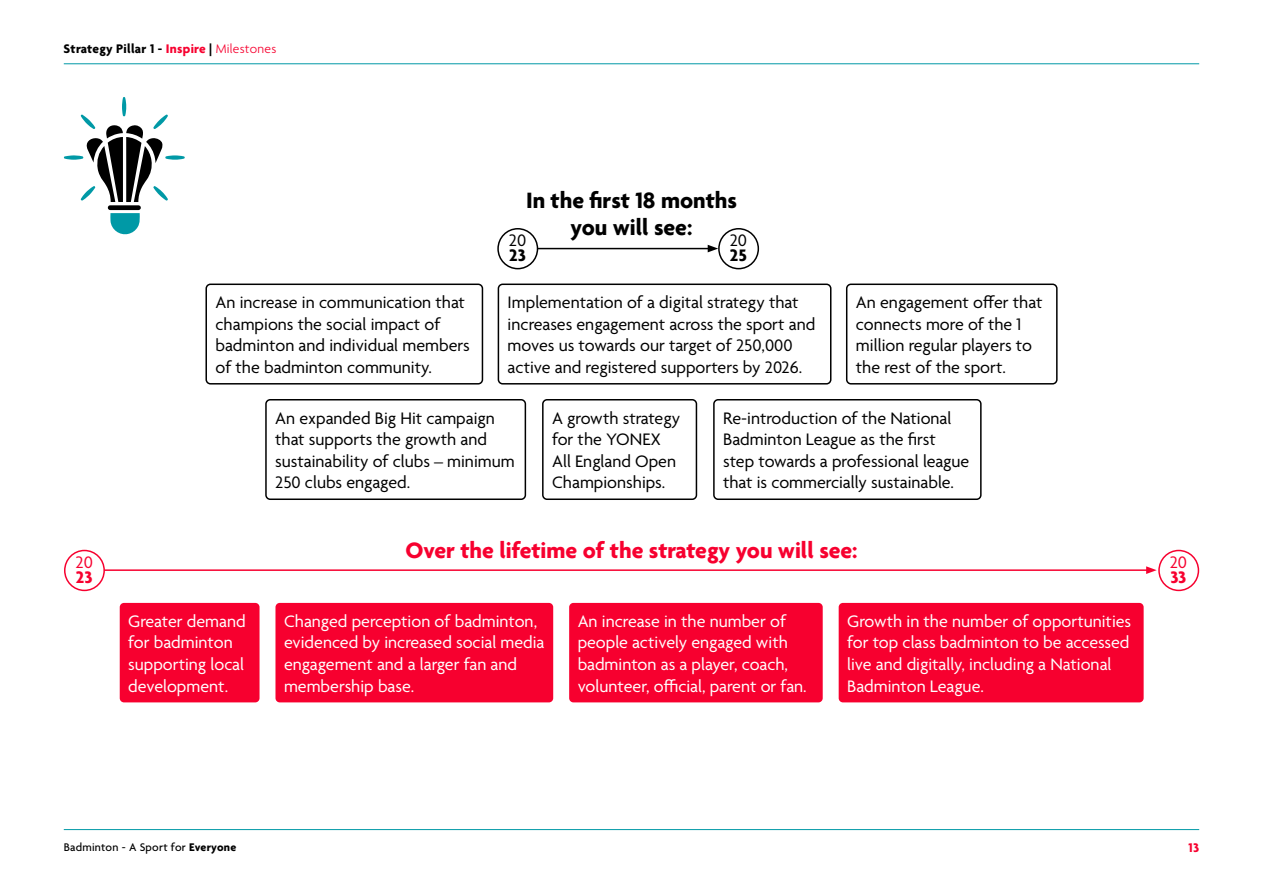
<style>
.page{position:relative;width:1263px;height:893px;background:#fff}
.page>*{position:absolute;margin:0;border:0;box-sizing:border-box;transform-origin:0 0}
.t1{font:700 24px "Agenda";color:#f7002f}
.t2{font:700 24px "Agenda";color:#000}
.t3{font:18px/21.6px "Agenda";color:#000}
.t4{font:18px/21.6px "Agenda";color:#fff}
.t5{font:18px "Agenda";color:#f7002f}
.t6{font:700 18px "Agenda";color:#f7002f}
.t7{font:700 18px "Agenda";color:#000}
.t8{font:700 13.5px "Agenda";letter-spacing:.02em;color:#000}
.t9{font:700 13.5px "Agenda";color:#f7002f}
.t10{font:500 12px "Agenda";letter-spacing:.02em;color:#000}
.s1{color:#f7002f}
.s2{font-weight:300;color:#f7002f}
.s3{font-weight:700}
</style>
<div class="page">
<hr style="left:64px;top:63px;width:1135px;height:1px;background:#0099a6">
<hr style="left:64px;top:829px;width:1135px;height:1px;background:#0099a6">
<hr style="left:91px;top:569px;width:1057px;height:2px;background:#f7002f">
<svg style="left:1146px;top:566px;width:11px;height:8px"></svg>
<div style="left:65px;top:550px;width:39px;height:40px;background:#fff;border-radius:50%"></div>
<div style="left:64px;top:550px;width:41px;height:41px;border:2px solid #f7002f;border-radius:50%"></div>
<hr style="left:522px;top:248px;width:188px;height:1px;background:#000">
<svg style="left:708px;top:245px;width:10px;height:7px"></svg>
<div style="left:120px;top:603px;width:140px;height:99px;background:#f7002f;border-radius:4px"></div>
<div style="left:275px;top:603px;width:278px;height:99px;background:#f7002f;border-radius:4px"></div>
<div style="left:569px;top:603px;width:254px;height:99px;background:#f7002f;border-radius:4px"></div>
<div style="left:839px;top:603px;width:304px;height:99px;background:#f7002f;border-radius:4px"></div>
<div style="left:205px;top:284px;width:278px;height:101px;border:2px solid #000;border-radius:4px"></div>
<div style="left:498px;top:284px;width:333px;height:101px;border:2px solid #000;border-radius:4px"></div>
<div style="left:846px;top:284px;width:211px;height:101px;border:2px solid #000;border-radius:4px"></div>
<div style="left:265px;top:399px;width:261px;height:101px;border:2px solid #000;border-radius:4px"></div>
<div style="left:542px;top:399px;width:155px;height:101px;border:2px solid #000;border-radius:4px"></div>
<div style="left:713px;top:399px;width:268px;height:101px;border:2px solid #000;border-radius:4px"></div>
<div style="left:1158px;top:550px;width:41px;height:41px;border:2px solid #f7002f;border-radius:50%"></div>
<div style="left:498px;top:229px;width:39px;height:40px;background:#fff;border-radius:50%"></div>
<div style="left:497px;top:228px;width:41px;height:41px;border:2px solid #000;border-radius:50%"></div>
<div style="left:718px;top:228px;width:41px;height:41px;border:2px solid #000;border-radius:50%"></div>
<svg style="left:64px;top:97px;width:121px;height:138px"></svg>
<p class="t8" style="left:64px;top:41px;width:214px">Strategy Pillar 1 - <span class="s1">Inspire</span> | <span class="s2">Milestones</span></p>
<p class="t2" style="left:526px;top:187px;width:212px">In the first 18 months</p>
<p class="t2" style="left:571px;top:214px;width:123px">you will see:</p>
<p class="t3" style="left:509px;top:231px;width:19px">20</p>
<p class="t7" style="left:509px;top:246px;width:18px">23</p>
<p class="t3" style="left:730px;top:231px;width:19px">20</p>
<p class="t7" style="left:730px;top:246px;width:18px">25</p>
<p class="t5" style="left:76px;top:553px;width:19px">20</p>
<p class="t6" style="left:76px;top:568px;width:18px">23</p>
<p class="t3" style="left:215px;top:293px;width:256px">An increase in communication that champions the social impact of badminton and individual members of the badminton community.</p>
<p class="t3" style="left:508px;top:293px;width:309px">Implementation of a digital strategy that increases engagement across the sport and moves us towards our target of 250,000 active and registered supporters by 2026.</p>
<p class="t3" style="left:856px;top:293px;width:188px">An engagement offer that connects more of the 1 million regular players to the rest of the sport.</p>
<p class="t3" style="left:275px;top:408px;width:241px">An expanded Big Hit campaign that supports the growth and sustainability of clubs – minimum<br>250 clubs engaged.</p>
<p class="t3" style="left:552px;top:408px;width:130px">A growth strategy for the YONEX<br>All England Open<br>Championships.</p>
<p class="t3" style="left:723px;top:408px;width:248px">Re-introduction of the National Badminton League as the first step towards a professional league that is commercially sustainable.</p>
<p class="t1" style="left:405px;top:538px;width:454px">Over the lifetime of the strategy you will see:</p>
<p class="t4" style="left:128px;top:611px;width:119px">Greater demand for badminton supporting local development.</p>
<p class="t4" style="left:284px;top:611px;width:262px">Changed perception of badminton, evidenced by increased social media engagement and a larger fan and membership base.</p>
<p class="t4" style="left:578px;top:611px;width:231px">An increase in the number of people actively engaged with badminton as a player, coach, volunteer, official, parent or fan.</p>
<p class="t4" style="left:847px;top:611px;width:286px">Growth in the number of opportunities for top class badminton to be accessed live and digitally, including a National Badminton League.</p>
<p class="t5" style="left:1170px;top:553px;width:19px">20</p>
<p class="t6" style="left:1170px;top:568px;width:17px">33</p>
<p class="t10" style="left:64px;top:841px;width:174px">Badminton - A Sport for <span class="s3">Everyone</span></p>
<p class="t9" style="left:1188px;top:840px;width:12px">13</p>
</div>
